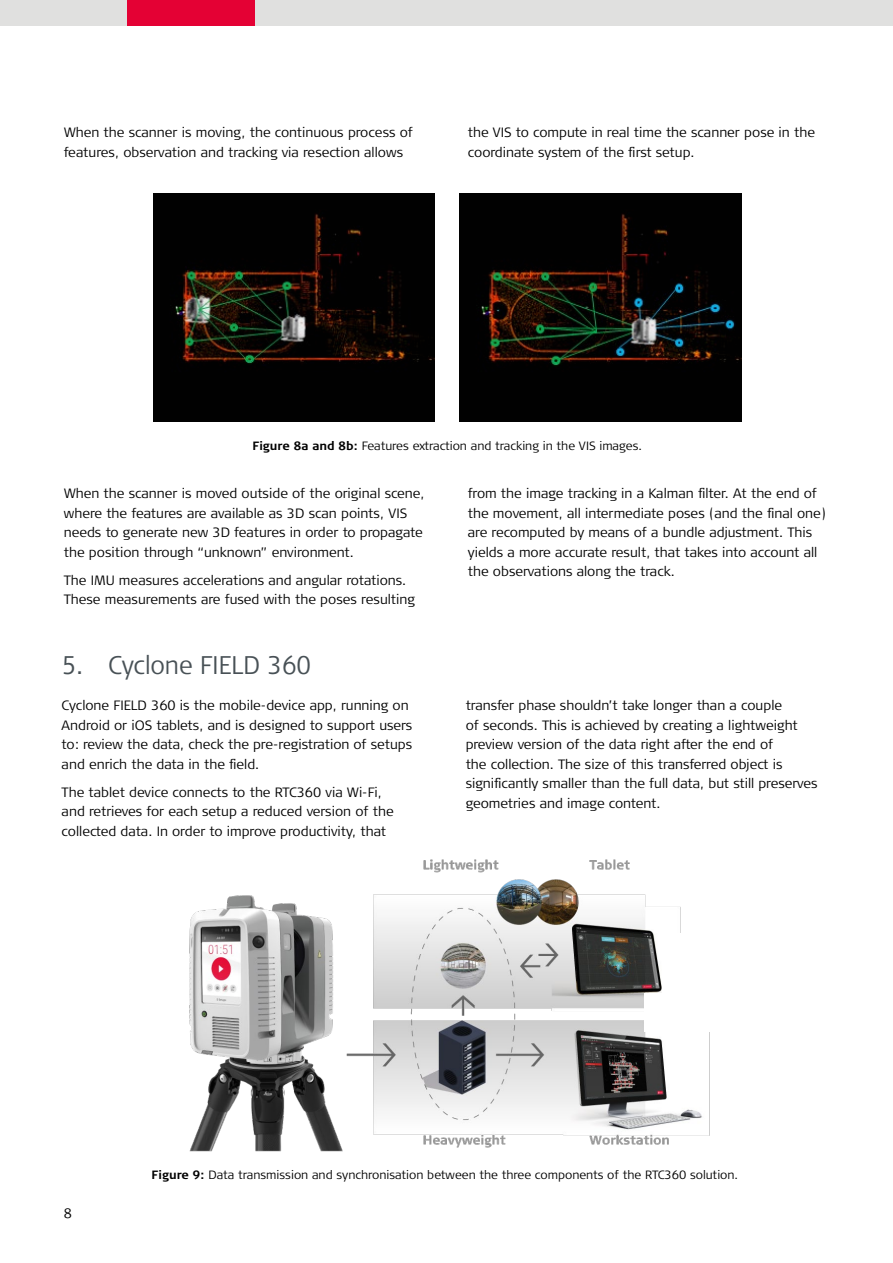
<style>
.page{position:relative;width:893px;height:1263px;background:#fff}
.page>*{position:absolute;margin:0;border:0;box-sizing:border-box;transform-origin:0 0}
.t1{font:300 25.5px "Signa Column";color:#485156;scale:.94 1}
.t2{font:300 13.5px/19.5px "Signa Column";color:#000}
.t3{font:300 12px "Signa Column";color:#000}
.s1{font-weight:700}
.s2{font-style:inherit}
</style>
<div class="page">
<div style="left:0;top:0;width:893px;height:26px;background:#e0e0df"></div>
<div style="left:128px;top:0;width:127px;height:26px;background:#e40134"></div>
<img style="left:153px;top:194px;width:282px;height:227px">
<img style="left:460px;top:194px;width:281px;height:227px">
<img style="left:189px;top:859px;width:521px;height:293px">
<div style="left:644px;top:993px;width:89px;height:38px;background:#fff"></div>
<div style="left:662px;top:933px;width:63px;height:89px;background:#fff"></div>
<p class="t2" style="left:64px;top:123px;width:351px">When the scanner is moving, the continuous process of features, observation and tracking via resection allows</p>
<p class="t2" style="left:468px;top:123px;width:349px">the VIS to compute in real time the scanner pose in the coordinate system of the first setup.</p>
<p class="t3" style="left:252px;top:438px;width:391px"><span class="s1">Figure 8a and 8b:</span> Features extraction and tracking in the VIS images.</p>
<p class="t2" style="left:64px;top:484px;width:362px">When the scanner is moved outside of the original scene, where the features are available as 3D scan points, VIS needs to generate new 3D features in order to propagate the position through “unknown” environment.</p>
<p class="t2" style="left:64px;top:571px;width:353px">The IMU measures accelerations and angular rotations.<br>These measurements are fused with the poses resulting</p>
<h1 class="t1" style="left:62px;top:648px;width:267px">5. <span class="s2">C</span>yclone FIELD 360</h1>
<p class="t2" style="left:62px;top:696px;width:352px">Cyclone FIELD 360 is the mobile-device app, running on Android or iOS tablets, and is designed to support users to: review the data, check the pre-registration of setups and enrich the data in the field.</p>
<p class="t2" style="left:62px;top:783px;width:334px">The tablet device connects to the RTC360 via Wi-Fi, and retrieves for each setup a reduced version of the collected data. In order to improve productivity, that</p>
<p class="t2" style="left:468px;top:484px;width:360px">from the image tracking in a Kalman filter. At the end of the movement, all intermediate poses (and the final one) are recomputed by means of a bundle adjustment. This yields a more accurate result, that takes into account all the observations along the track.</p>
<p class="t2" style="left:466px;top:696px;width:354px">transfer phase shouldn’t take longer than a couple<br>of seconds. This is achieved by creating a lightweight preview version of the data right after the end of<br>the collection. The size of this transferred object is significantly smaller than the full data, but still preserves geometries and image content.</p>
<p class="t2" style="left:64px;top:1203px;width:10px">8</p>
<p class="t3" style="left:152px;top:1167px;width:588px"><span class="s1">Figure 9:</span> Data transmission and synchronisation between the three components of the RTC360 solution.</p>
</div>
